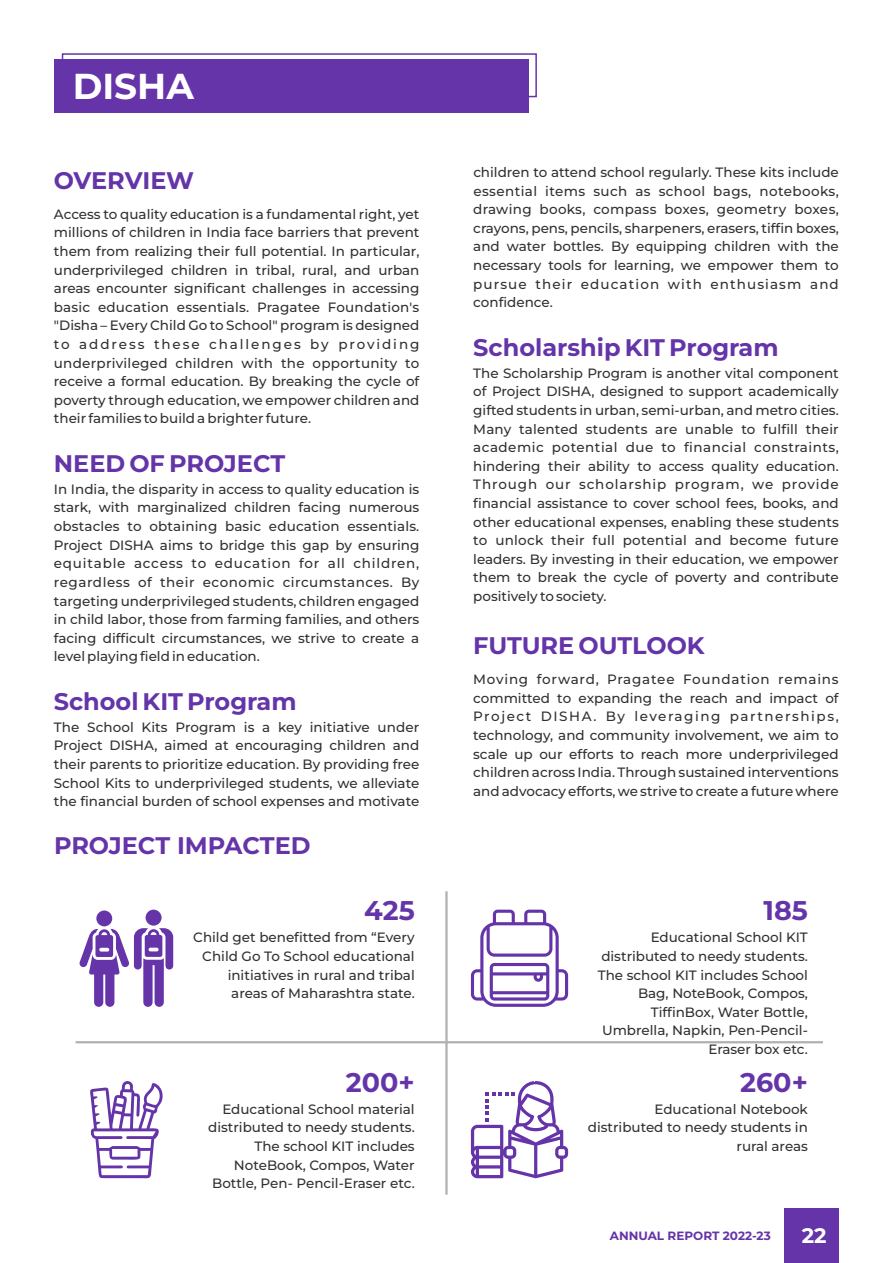
<style>
.page{position:relative;width:893px;height:1263px;background:#fff}
.page>*{position:absolute;margin:0;border:0;box-sizing:border-box;transform-origin:0 0}
.t1{font:700 36px "Calibri";color:#fff;scale:.85 1}
.t2{font:700 36px "Montserrat";color:#fff}
.t3{font:700 27px "Montserrat";color:#6434a9}
.t4{font:700 24px "Montserrat";color:#6434a9}
.t5{font:700 24px "Montserrat";color:#6534a9}
.t6{font:500 13.5px/18.6px "Montserrat";color:#313130;text-align:justify}
.t7{font:700 12px "Montserrat";color:#6534a9}
.s1{font-family:"Calibri";font-size:21px;color:#c02213}
.s2{font-size:21px;color:#fff}
</style>
<div class="page">
<hr style="left:445px;top:891px;width:3px;height:304px;background:#afb0b0">
<hr style="left:76px;top:1041px;width:747px;height:2px;background:#afb0b0">
<div style="left:96px;top:910px;width:16px;height:16px;background:#6534a9;border-radius:50%"></div>
<div style="left:146px;top:910px;width:16px;height:16px;background:#6534a9;border-radius:50%"></div>
<svg style="left:79px;top:928px;width:94px;height:79px"></svg>
<svg style="left:471px;top:910px;width:97px;height:97px"></svg>
<svg style="left:90px;top:1081px;width:73px;height:98px"></svg>
<svg style="left:471px;top:1081px;width:97px;height:97px"></svg>
<div style="left:62px;top:53px;width:475px;height:44px;border:2px solid #6534a9"></div>
<div style="left:54px;top:60px;width:475px;height:53px;background:#6534a9"></div>
<div style="left:785px;top:1209px;width:54px;height:54px;background:#6534a9"></div>
<h1 class="t1" style="left:54px;top:65px;width:265px">Our Area of Work</h1>
<h1 class="t2" style="left:73px;top:64px;width:123px">DISHA</h1>
<h3 class="t4" style="left:54px;top:165px;width:142px">OVERVIEW</h3>
<p class="t6" style="left:54px;top:205px;width:367px">Access to quality education is a fundamental right, yet millions of children in India face barriers that prevent them from realizing their full potential. In particular, underprivileged children in tribal, rural, and urban areas encounter significant challenges in accessing basic education essentials. Pragatee Foundation's "Disha – Every Child Go to School" program is designed to address these challenges by providing underprivileged children with the opportunity to receive a formal education. By breaking the cycle of poverty through education, we empower children and their families to build a brighter future.</p>
<h3 class="t4" style="left:54px;top:449px;width:233px">NEED OF PROJECT</h3>
<p class="t6" style="left:54px;top:480px;width:367px">In India, the disparity in access to quality education is stark, with marginalized children facing numerous obstacles to obtaining basic education essentials.<br>Project DISHA aims to bridge this gap by ensuring equitable access to education for all children, regardless of their economic circumstances. By targeting underprivileged students, children engaged in child labor, those from farming families, and others facing difficult circumstances, we strive to create a level playing field in education.</p>
<h3 class="t4" style="left:54px;top:687px;width:244px">School KIT Program</h3>
<p class="t6" style="left:54px;top:717px;width:367px">The School Kits Program is a key initiative under Project DISHA, aimed at encouraging children and their parents to prioritize education. By providing free School Kits to underprivileged students, we alleviate the financial burden of school expenses and motivate</p>
<h3 class="t5" style="left:54px;top:830px;width:258px">PROJECT IMPACTED</h3>
<h2 class="t3" style="left:364px;top:894px;width:52px">425</h2>
<p class="t6" style="left:193px;top:928px;width:223px;text-align:right">Child get benefitted from “Every<br>Child Go To School educational initiatives in rural and tribal areas of Maharashtra state.</p>
<h2 class="t3" style="left:346px;top:1065px;width:70px">200+</h2>
<p class="t6" style="left:208px;top:1100px;width:208px;text-align:right">Educational School material distributed to needy students.<br>The school KIT includes<br>NoteBook, Compos, Water<br>Bottle, Pen- Pencil-Eraser etc.</p>
<p class="t6" style="left:473px;top:163px;width:367px">children to attend school regularly. These kits include essential items such as school bags, notebooks, drawing books, compass boxes, geometry boxes, crayons, pens, pencils, sharpeners, erasers, tiffin boxes, and water bottles. By equipping children with the necessary tools for learning, we empower them to pursue their education with enthusiasm and confidence.</p>
<h3 class="t4" style="left:473px;top:333px;width:307px">Scholarship KIT Program</h3>
<p class="t6" style="left:473px;top:363px;width:367px">The Scholarship Program is another vital component of Project DISHA, designed to support academically gifted students in urban, semi-urban, and metro cities.<br>Many talented students are unable to fulfill their academic potential due to financial constraints, hindering their ability to access quality education.<br>Through our scholarship program, we provide financial assistance to cover school fees, books, and other educational expenses, enabling these students to unlock their full potential and become future leaders. By investing in their education, we empower them to break the cycle of poverty and contribute positively to society.</p>
<h3 class="t4" style="left:473px;top:631px;width:233px">FUTURE OUTLOOK</h3>
<p class="t6" style="left:473px;top:670px;width:367px">Moving forward, Pragatee Foundation remains committed to expanding the reach and impact of Project DISHA. By leveraging partnerships, technology, and community involvement, we aim to scale up our efforts to reach more underprivileged children across India. Through sustained interventions and advocacy efforts, we strive to create a future where</p>
<h2 class="t3" style="left:763px;top:894px;width:46px">185</h2>
<p class="t6" style="left:598px;top:928px;width:212px;text-align:right">Educational School KIT distributed to needy students.<br>The school KIT includes School<br>Bag, NoteBook, Compos,<br>TiffinBox, Water Bottle,<br>Umbrella, Napkin, Pen-Pencil-<br>Eraser box etc.</p>
<h2 class="t3" style="left:740px;top:1065px;width:69px">260+</h2>
<p class="t6" style="left:588px;top:1100px;width:222px;text-align:right">Educational Notebook distributed to needy students in rural areas</p>
<p class="t7" style="left:610px;top:1228px;width:218px">ANNUAL REPORT 2022-23 <span class="s1">11</span><span class="s2">22</span></p>
</div>
